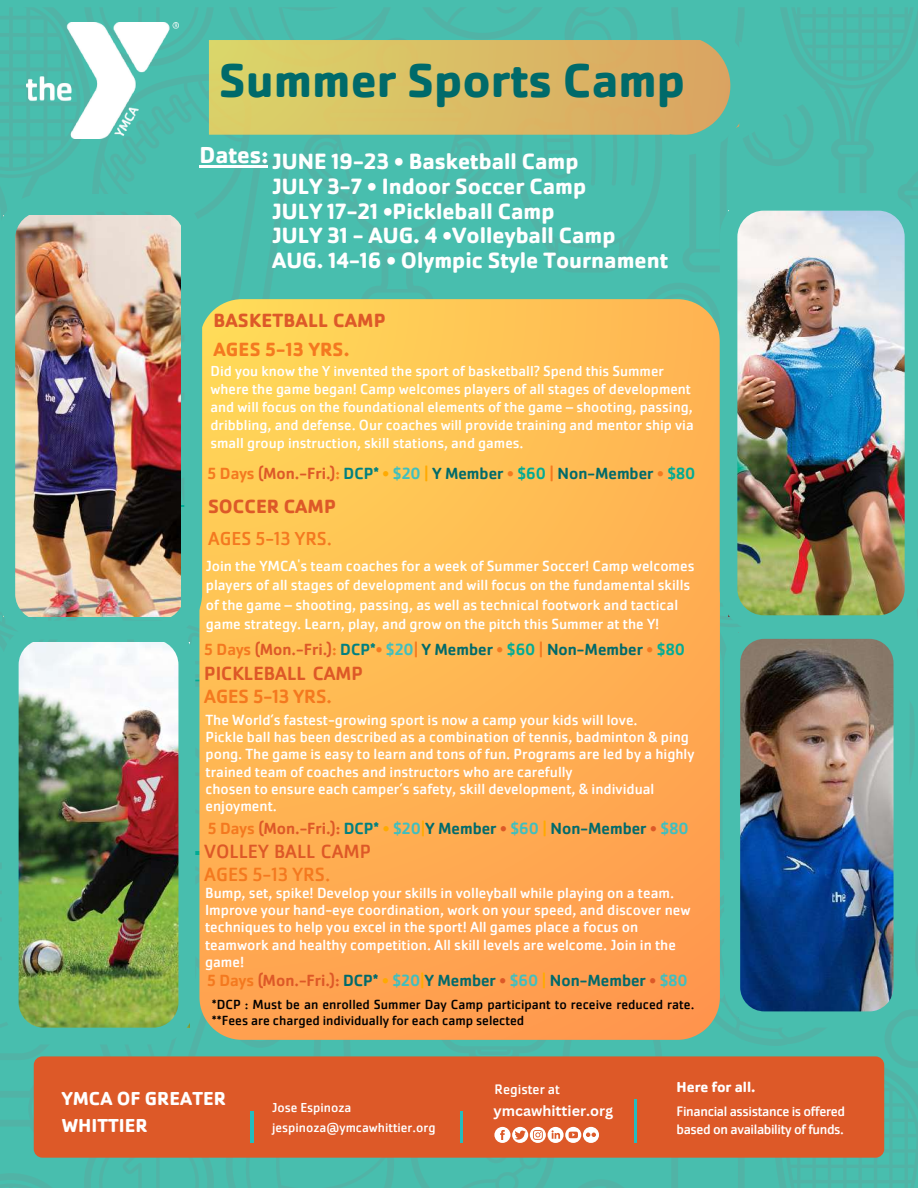
<style>
.page{position:relative;width:918px;height:1188px;background:#fff}
.page>*{position:absolute;margin:0;border:0;box-sizing:border-box;transform-origin:0 0}
.t1{font:700 49.5px "Cachet Pro";color:#006a6a}
.t2{font:700 24px "Cachet Pro";color:#fff}
.t3{font:700 22.95px/24.8px "Cachet Pro";color:#fff}
.t4{font:700 19.8px "Cachet Pro";letter-spacing:.01em;color:#dd5928}
.t5{font:500 19.8px "Cachet Pro";color:#dd5827}
.t6{font:19.8px "Cachet Pro";color:#dd5827}
.t7{font:700 19.8px "Cachet Pro";letter-spacing:.01em;color:#f47920}
.t8{font:500 19.8px "Cachet Pro";color:#f4791f}
.t9{font:19.8px "Cachet Pro";color:#f4791f}
.t10{font:700 19.5px/27px "Cachet Pro";letter-spacing:.005em;color:#fff}
.t11{font:19.5px "Cachet Pro";color:#f47920}
.t12{font:500 16.8px "Cachet Pro";color:#006a6a}
.t13{font:500 16.8px "Cachet Pro";color:#006a6b}
.t14{font:15.3px/17.2px "Cachet Pro";color:#fff}
.t15{font:15px/18.1px "Cachet Pro";color:#fff}
.t16{font:700 15px "Cachet Pro";color:#fff}
.t17{font:700 14.4px "Canva Sans";color:#fff}
.t18{font:14.4px "Cachet Pro";color:#fff}
.t19{font:14.25px/18px "Cachet Pro";letter-spacing:-.025em;color:#fff}
.t20{font:13.8px/16px "Cachet Pro";color:#000}
.t21{font:13.5px/20.7px "Cachet Pro";color:#fff}
.s1{color:#f47920}
.s2{color:#dd5928}
.s3{color:#008080}
.s4{color:#fa0}
.s5{color:#40bfbf}
.s6{color:#00ab95}
.s7{color:#f4791f}
.s8{color:#dd5827}
</style>
<div class="page">
<img style="left:0;top:7px;width:918px;height:1181px">
<hr style="left:199px;top:165px;width:69px;height:2px;background:#fff">
<h1 class="t1" style="left:219px;top:49px;width:468px">Summer Sports Camp</h1>
<h2 class="t2" style="left:199px;top:140px;width:70px">Dates:</h2>
<h3 class="t3" style="left:272px;top:149px;width:398px">JUNE 19-23 • Basketball Camp<br>JULY 3-7 • Indoor Soccer Camp<br>JULY 17-21 •Pickleball Camp<br>JULY 31 - AUG. 4 •Volleyball Camp<br>AUG. 14-16 • Olympic Style Tournament</h3>
<p class="t4" style="left:213px;top:308px;width:174px">BASKETBALL CAMP</p>
<p class="t7" style="left:213px;top:337px;width:138px">AGES 5-13 YRS.</p>
<p class="t15" style="left:211px;top:362px;width:485px">Did you know the Y invented the sport of basketball? Spend this Summer where the game began! Camp welcomes players of all stages of development and will focus on the foundational elements of the game – shooting, passing, dribbling, and defense. Our coaches will provide training and mentor ship via small group instruction, skill stations, and games.</p>
<p class="t12" style="left:208px;top:462px;width:489px"><span class="s1">5 Days</span> <span class="s2">(Mon.-Fri.)</span><span class="s1">:</span> <span class="s3">DCP*</span> <span class="s4">•</span> <span class="s5">$20</span> <span class="s4">|</span> Y Member <span class="s1">•</span> <span class="s6">$60</span> <span class="s1">|</span> Non-Member <span class="s1">•</span> <span class="s6">$80</span></p>
<p class="t4" style="left:208px;top:494px;width:129px">SOCCER CAMP</p>
<p class="t11" style="left:208px;top:526px;width:125px">AGES 5-13 YRS.</p>
<p class="t14" style="left:206px;top:556px;width:490px;line-height:19.5px">Join the YMCA's team coaches for a week of Summer Soccer! Camp welcomes players of all stages of development and will focus on the fundamental skills of the game – shooting, passing, as well as technical footwork and tactical game strategy. Learn, play, and grow on the pitch this Summer at the Y!</p>
<p class="t12" style="left:204px;top:639px;width:482px"><span class="s1">5 Days</span> <span class="s2">(Mon.-Fri.)</span><span class="s1">:</span> <span class="s3">DCP*</span><span class="s1">•</span> <span class="s5">$20</span><span class="s1">|</span> Y Member <span class="s1">•</span> <span class="s6">$60</span> <span class="s1">|</span> Non-Member <span class="s1">•</span> <span class="s6">$80</span></p>
<p class="t5" style="left:204px;top:661px;width:160px">PICKLEBALL CAMP</p>
<p class="t8" style="left:204px;top:684px;width:129px">AGES 5-13 YRS.</p>
<p class="t14" style="left:206px;top:711px;width:491px">The World’s fastest-growing sport is now a camp your kids will love.<br>Pickle ball has been described as a combination of tennis, badminton &amp; ping pong. The game is easy to learn and tons of fun. Programs are led by a highly trained team of coaches and instructors who are carefully<br>chosen to ensure each camper’s safety, skill development, &amp; individual enjoyment.</p>
<p class="t13" style="left:208px;top:817px;width:482px"><span class="s7">5 Days</span> <span class="s8">(Mon.-Fri.):</span> <span class="s3">DCP*</span> <span class="s4">•</span> <span class="s5">$20</span><span class="s4">|</span>Y Member <span class="s8">•</span> <span class="s5">$60</span> <span class="s4">|</span> Non-Member <span class="s8">•</span> <span class="s5">$80</span></p>
<p class="t6" style="left:204px;top:839px;width:168px">VOLLEY BALL CAMP</p>
<p class="t9" style="left:204px;top:862px;width:128px">AGES 5-13 YRS.</p>
<p class="t14" style="left:205px;top:884px;width:487px">Bump, set, spike! Develop your skills in volleyball while playing on a team.<br>Improve your hand-eye coordination, work on your speed, and discover new techniques to help you excel in the sport! All games place a focus on teamwork and healthy competition. All skill levels are welcome. Join in the game!</p>
<p class="t13" style="left:207px;top:970px;width:482px"><span class="s7">5 Days</span> <span class="s8">(Mon.-Fri.):</span> DCP* <span class="s4">•</span> <span class="s5">$20</span><span class="s4">|</span>Y Member <span class="s8">•</span> <span class="s5">$60</span> <span class="s4">|</span> Non-Member <span class="s8">•</span> <span class="s5">$80</span></p>
<p class="t20" style="left:212px;top:996px;width:484px">*DCP : Must be an enrolled Summer Day Camp participant to receive reduced rate. **Fees are charged individually for each camp selected</p>
<p class="t10" style="left:62px;top:1084px;width:166px">YMCA OF GREATER<br>WHITTIER</p>
<p class="t21" style="left:272px;top:1097px;width:165px">Jose Espinoza jespinoza@ymcawhittier.org</p>
<p class="t18" style="left:495px;top:1080px;width:67px">Register at</p>
<p class="t17" style="left:493px;top:1100px;width:121px">ymcawhittier.org</p>
<p class="t16" style="left:677px;top:1077px;width:81px">Here for all.</p>
<p class="t19" style="left:677px;top:1102px;width:170px">Financial assistance is offered based on availability of funds.</p>
</div>
